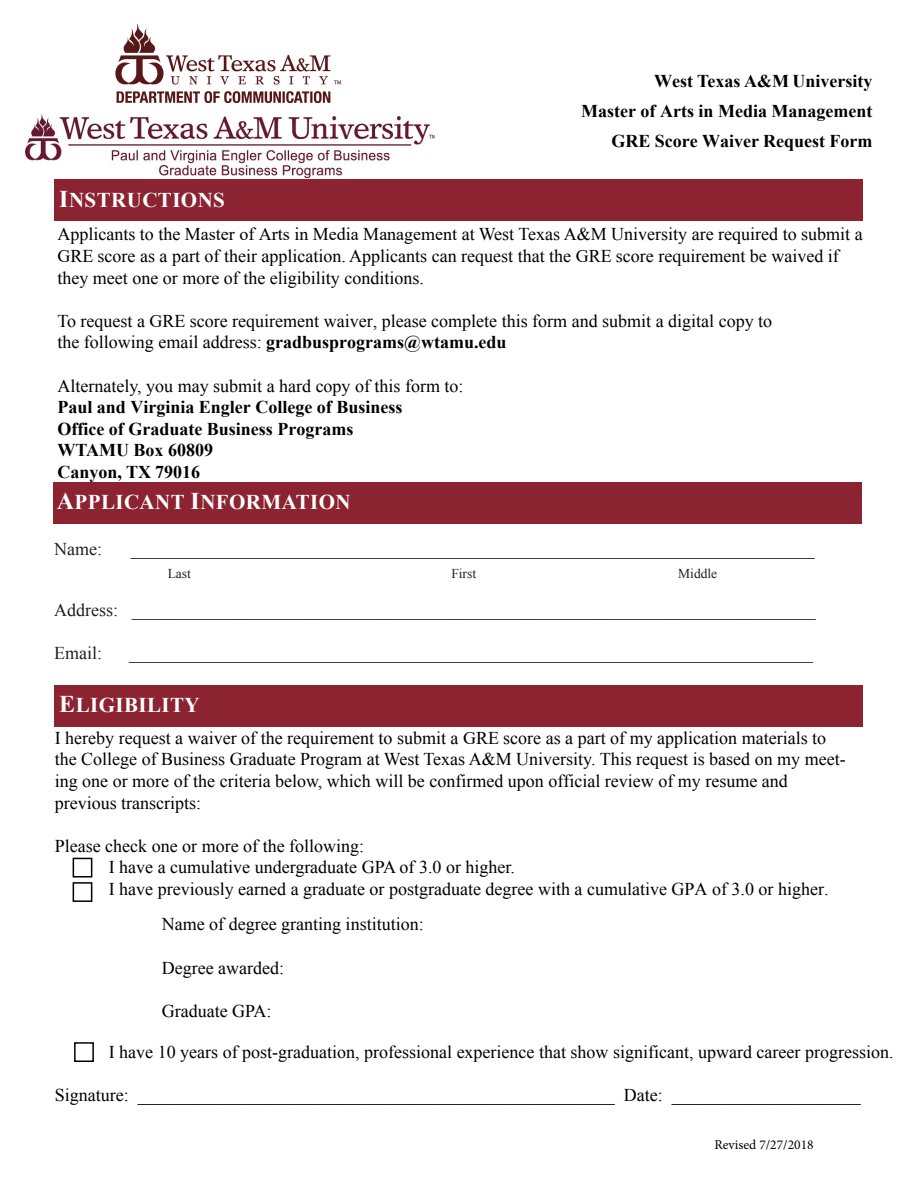
<style>
.page{position:relative;width:918px;height:1188px;background:#fff}
.page>*{position:absolute;margin:0;border:0;box-sizing:border-box;transform-origin:0 0}
.t1{font:700 21px "Times New Roman";letter-spacing:.02em;color:#fff}
.t2{font:18px/21.6px "Times New Roman";color:#000}
.t3{font:18px "Times New Roman";color:#231f20}
.t4{font:700 18px/21.6px "Times New Roman";color:#000}
.t5{font:700 18px/30px "Times New Roman";color:#000;text-align:right}
.t6{font:13.5px "Minion Pro";color:#000}
.t7{font:13.5px "Times New Roman";color:#231f20}
.s1{font-size:24px}
.s2{font-weight:700}
.s3{font-style:inherit}
</style>
<div class="page">
<div style="left:53px;top:482px;width:809px;height:42px;background:#8b2331"></div>
<div style="left:55px;top:685px;width:808px;height:42px;background:#8b2331"></div>
<div style="left:55px;top:179px;width:808px;height:41px;background:#8b2331"></div>
<div style="left:73px;top:858px;width:19px;height:20px;border:2px solid #000"></div>
<div style="left:73px;top:882px;width:19px;height:20px;border:2px solid #000"></div>
<div style="left:74px;top:1042px;width:20px;height:20px;border:2px solid #000"></div>
<img style="left:26px;top:115px;width:409px;height:62px">
<img style="left:115px;top:23px;width:227px;height:81px">
<p class="t1" style="left:59px;top:185px;width:167px"><span class="s1">I</span>NSTRUCTIONS</p>
<p class="t5" style="left:581px;top:66px;width:293px">West Texas A&amp;M University<br>Master of Arts in Media Management<br>GRE Score Waiver Request Form</p>
<p class="t2" style="left:57px;top:223px;width:807px">Applicants to the Master of Arts in Media Management at West Texas A&amp;M University are required to submit a<br>GRE score as a part of their application. Applicants can request that the GRE score requirement be waived if they meet one or more of the eligibility conditions.</p>
<p class="t2" style="left:57px;top:310px;width:716px">To request a GRE score requirement waiver, please complete this form and submit a digital copy to the following email address: <span class="s2">gradbusprograms@wtamu.edu</span></p>
<p class="t2" style="left:57px;top:375px;width:408px">Alternately, you may submit a hard copy of this form to:</p>
<p class="t4" style="left:57px;top:396px;width:347px">Paul and Virginia Engler College of Business<br>Office of Graduate Business Programs<br><span class="s3">WTAMU Box 60</span>809<br><span class="s3">Canyon, TX 79016</span></p>
<p class="t1" style="left:57px;top:487px;width:296px"><span class="s1">A</span>PPLICANT <span class="s1">I</span>NFORMATION</p>
<p class="t3" style="left:54px;top:537px;width:49px">Name:</p>
<p class="t3" style="left:131px;top:537px;width:685px">____________________________________________________________________________</p>
<p class="t7" style="left:168px;top:565px;width:25px">Last</p>
<p class="t7" style="left:451px;top:565px;width:26px">First</p>
<p class="t7" style="left:678px;top:565px;width:41px">Middle</p>
<p class="t3" style="left:54px;top:598px;width:763px">Address: ____________________________________________________________________________</p>
<p class="t3" style="left:54px;top:641px;width:50px">Email:</p>
<p class="t3" style="left:129px;top:641px;width:685px">____________________________________________________________________________</p>
<p class="t1" style="left:59px;top:690px;width:142px"><span class="s1">E</span>LIGIBILITY</p>
<p class="t2" style="left:55px;top:727px;width:792px">I hereby request a waiver of the requirement to submit a GRE score as a part of my application materials to the College of Business Graduate Program at West Texas A&amp;M University. This request is based on my meet&shy;ing one o<span class="s3">r</span> more of the criteria below, which will be confirmed upon official review of my resume and previous transcripts:</p>
<p class="t2" style="left:109px;top:835px;width:721px;text-indent:-54px">Please check one or more of the following:<br>I have a cumulative undergraduate GPA of 3.0 or higher.<br>I have previously earned a graduate or postgraduate degree <span class="s3">with a cumulative GPA of 3.0 or higher</span>.</p>
<p class="t2" style="left:162px;top:913px;width:263px">Name of degree granting institution:</p>
<p class="t2" style="left:162px;top:956px;width:124px">Degree awarded:</p>
<p class="t2" style="left:162px;top:1000px;width:111px">Graduate GPA:</p>
<p class="t2" style="left:109px;top:1041px;width:786px">I have <span class="s3">10 years</span> of <span class="s3">post-graduation,</span> professional experience that <span class="s3">show significant, upward</span> career progression.</p>
<p class="t2" style="left:55px;top:1084px;width:807px">Signature: _____________________________________________________ Date: _____________________</p>
<p class="t6" style="left:714px;top:1136px;width:101px">Revised 7/27/2018</p>
</div>
